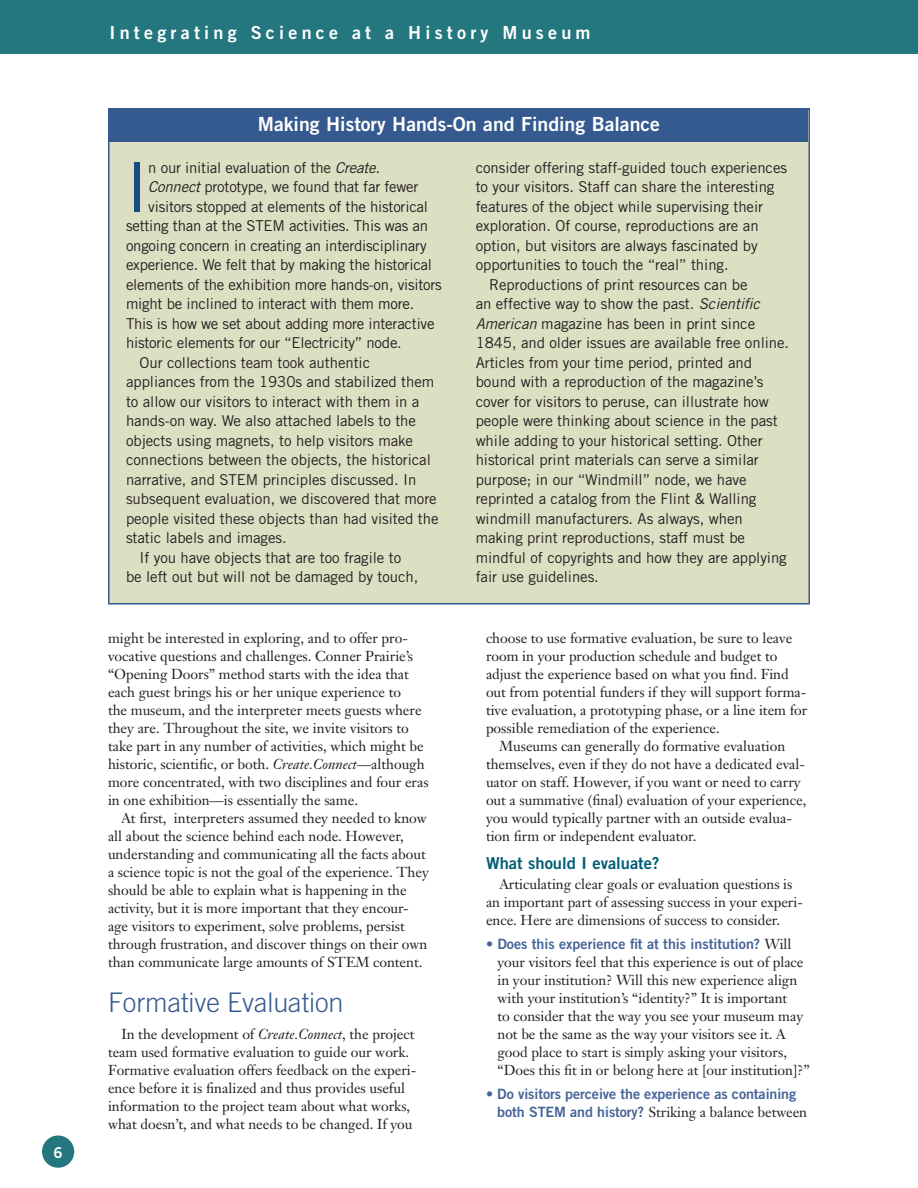
<style>
.page{position:relative;width:918px;height:1188px;background:#fff}
.page>*{position:absolute;margin:0;border:0;box-sizing:border-box;transform-origin:0 0}
.Trade_Bold2__8_5_12{font:69px "Trade Gothic";color:#144e82}
.Trade_Light_18_20{font:300 27px "Trade Gothic";letter-spacing:-.005em;color:#355a8f}
.t1{font:19.5px "Trade Gothic Bold Two";color:#fff}
.t2{font:18px "Trade Gothic Bold Two";letter-spacing:.235em;color:#fff}
.TradeBold2_color_12{font:16.5px "Trade Gothic Bold Two";color:#005d75}
.Trade_Bold2__8_5_12-2{font:15px/19.5px "Trade Gothic";letter-spacing:-.005em;color:#231f20}
.t3{font:15px "Trade Gothic Bold Two";color:#fff}
.Body_Janson{font:14.25px/18px "Janson Text";color:#231f20}
.Trade_Bold2_12_12_co{font:14.25px/18px "Janson Text";color:#231f20}
.Trade_Bold2_12_12_co-2{font:14.25px/18px "Trade Gothic Bold Two";letter-spacing:-.005em;color:#466598}
.s1{font-style:italic}
.s2{font-family:"Trade Gothic Bold Two";color:#466598}
.s3{font-family:"Janson Text";color:#231f20}
</style>
<div class="page">
<div style="left:0;top:0;width:918px;height:54px;background:#25777f"></div>
<div style="left:41px;top:1135px;width:34px;height:34px;background:#25777f;border-radius:50%"></div>
<div style="left:41px;top:1134px;width:35px;height:35px;border:2px solid #fff;border-radius:50%"></div>
<div style="left:109px;top:109px;width:700px;height:495px;background:#dcdfc2"></div>
<div style="left:110px;top:109px;width:698px;height:33px;background:#355a8f"></div>
<div style="left:108px;top:108px;width:702px;height:496px;border:2px solid #355a8f"></div>
<p class="t3" style="left:54px;top:1143px;width:11px">6</p>
<p class="t2" style="left:110px;top:21px;width:483px">Integrating Science at a History Museum</p>
<p class="t1" style="left:258px;top:112px;width:404px">Making History Hands-On and Finding Balance</p>
<p class="Trade_Bold2__8_5_12" style="left:126px;top:145px;width:7px">I</p>
<p class="Trade_Bold2__8_5_12-2" style="left:148px;top:157px;width:233px">n our initial evaluation of the <span class="s1">Create.</span></p>
<p class="Trade_Bold2__8_5_12-2" style="left:148px;top:177px;width:272px"><span class="s1">Connect</span> prototype, we found that far fewer</p>
<p class="Trade_Bold2__8_5_12-2" style="left:148px;top:196px;width:281px">visitors stopped at elements of the historical</p>
<p class="Trade_Bold2__8_5_12-2" style="left:126px;top:216px;width:131px">setting than at the STEM</p>
<p class="Trade_Bold2__8_5_12-2" style="left:126px;top:216px;width:317px;text-indent:163px">activities. This was an ongoing concern in creating an interdisciplinary experience. We felt that by making the historical elements of the exhibition more hands-on, visitors might be inclined to interact with them more.<br>This is how we set about adding more interactive historic elements for our “E lectricity” node.</p>
<p class="Trade_Bold2__8_5_12-2" style="left:126px;top:352px;width:310px;text-indent:14px">Our collections team took authentic appliances from the 1930s and stabilized them to allow our visitors to interact with them in a hands-on way. We also attached labels to the objects using magnets, to help visitors make connections between the objects, the historical narrative, and STEM</p>
<p class="Trade_Bold2__8_5_12-2" style="left:126px;top:469px;width:314px;text-indent:137px">principles discussed. I n subsequent evaluation, we discovered that more people visited these objects than had visited the static labels and images.</p>
<p class="Trade_Bold2__8_5_12-2" style="left:126px;top:547px;width:294px;text-align:center">If you have objects that are too fragile to<br>be left out but will not be damaged by touch,</p>
<p class="Body_Janson" style="left:108px;top:629px;width:322px">might be interested in exploring, and to offer pro&shy;vocative questions and challenges. Conner Prairie’s “Opening Doors” method starts with the idea that each guest brings his or her unique experience to<br>the museum, and the interpreter meets guests where they are. Throughout the site, we invite visitors to take part in any number of activities, which might be historic, scientific, or both. <span class="s1">Create.Connect</span>—although more concentrated, with two disciplines and four eras in one exhibition—is essentially the same.</p>
<p class="Body_Janson" style="left:108px;top:809px;width:322px;text-indent:14px">At first, interpreters assumed they needed to know all about the science behind each node. However, understanding and communicating all the facts about a science topic is not the goal of the experience. They should be able to explain what is happening in the activity, but it is more important that they encour&shy;age visitors to experiment, solve problems, persist through frustration, and discover things on their own than communicate large amounts of STEM content.</p>
<p class="Trade_Light_18_20" style="left:108px;top:986px;width:237px">Formative Evaluation</p>
<p class="Body_Janson" style="left:108px;top:1025px;width:310px;text-indent:14px">In the development of <span class="s1">Create.Connect</span>, the project team used formative evaluation to guide our work.<br>Formative evaluation offers feedback on the experi&shy;ence before it is finalized and thus provides useful information to the project team about what works, what doesn’t, and what needs to be changed. If you</p>
<p class="Trade_Bold2__8_5_12-2" style="left:476px;top:157px;width:313px">consider offering staff-guided touch experiences to your visitors. Staff can share the interesting features of the object while supervising their exploration. Of course, reproductions are an option, but visitors are always fascinated by opportunities to touch the “real” thing.</p>
<p class="Trade_Bold2__8_5_12-2" style="left:476px;top:274px;width:315px;text-indent:14px">Reproductions of print resources can be<br>an effective way to show the past. <span class="s1">Scientific American</span> magazine has been in print since 1845, and older issues are available free online.<br>Articles from your time period, printed and bound with a reproduction of the magazine’s cover for visitors to peruse, can illustrate how people were thinking about science in the past while adding to your historical setting. Other historical print materials can serve a similar purpose; in our “Windmill” node, we have reprinted a catalog from the Flint &amp; Walling windmill manufacturers. As always, when making print reproductions, staff must be mindful of copyrights and how they are applying fair use guidelines.</p>
<p class="Body_Janson" style="left:486px;top:629px;width:323px">choose to use formative evaluation, be sure to leave room in your production schedule and budget to adjust the experience based on what you find. Find out from potential funders if they will support forma&shy;tive evaluation, a prototyping phase, or a line item for possible remediation of the experience.</p>
<p class="Body_Janson" style="left:486px;top:737px;width:322px;text-indent:14px">Museums can generally do formative evaluation themselves, even if they do not have a dedicated eval&shy;uator on staff. However, if you want or need to carry out a summative (final) evaluation of your experience, you would typically partner with an outside evalua&shy;tion firm or independent evaluator.</p>
<p class="TradeBold2_color_12" style="left:486px;top:853px;width:175px">What should I evaluate?</p>
<p class="Body_Janson" style="left:486px;top:875px;width:318px;text-indent:14px">Articulating clear goals or evaluation questions is an important part of assessing success in your experi&shy;ence. Here are dimensions of success to consider.</p>
<p class="Trade_Bold2_12_12_co" style="left:497px;top:935px;width:314px;text-indent:-11px"><span class="s2">• Does this experience fit at this institution?</span> Will your visitors feel that this experience is out of place in your institution? Will this new experience align with your institution’s “identity?” It is important<br>to consider that the way you see your museum may not be the same as the way your visitors see it. A good place to start is simply asking your visitors, “Does this fit in or belong here at [our institution]?”</p>
<p class="Trade_Bold2_12_12_co-2" style="left:497px;top:1084px;width:311px;text-indent:-11px">• Do visitors perceive the experience as containing both STEM and history? <span class="s3">Striking a balance between</span></p>
</div>
